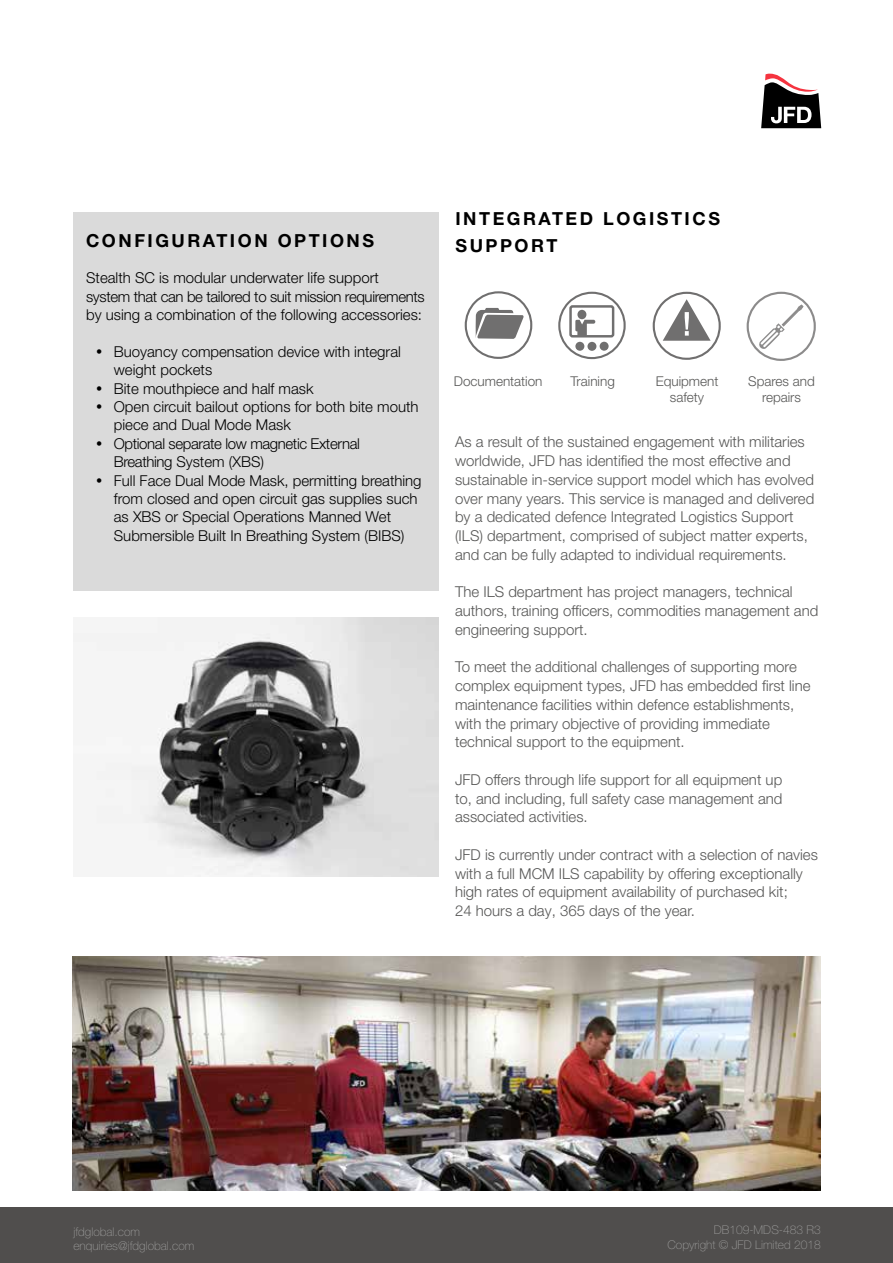
<style>
.page{position:relative;width:893px;height:1263px;background:#fff}
.page>*{position:absolute;margin:0;border:0;box-sizing:border-box;transform-origin:0 0}
.t1{font:700 18px/27px "Helvetica Neue LT Pro";letter-spacing:.14em;color:#000}
.t2{font:300 15px/18.8px "Helvetica Neue LT Pro";color:#575756}
.t3{font:300 15px/18.3px "Helvetica Neue LT Pro";color:#000}
.t4{font:300 15px/18.3px "Helvetica Neue LT Pro";letter-spacing:-.025em;color:#000}
.t5{font:300 13.5px/16.2px "Helvetica Neue LT Pro";color:#575756;text-align:center}
.t6{font:100 12px/14.4px "Helvetica Neue LT Pro";color:#9d9d9c;text-align:right}
</style>
<div class="page">
<div style="left:0;top:1208px;width:893px;height:55px;background:#504e4d"></div>
<svg style="left:761px;top:74px;width:60px;height:54px"></svg>
<svg style="left:464px;top:291px;width:69px;height:68px"></svg>
<svg style="left:559px;top:291px;width:67px;height:69px"></svg>
<svg style="left:652px;top:291px;width:69px;height:69px"></svg>
<svg style="left:746px;top:291px;width:70px;height:70px"></svg>
<div style="left:73px;top:213px;width:366px;height:378px;background:#dadada"></div>
<img style="left:73px;top:618px;width:366px;height:258px">
<img style="left:73px;top:957px;width:747px;height:234px">
<p class="t1" style="left:86px;top:227px;width:290px">CONFIGURATION OPTIONS</p>
<p class="t3" style="left:86px;top:269px;width:340px">Stealth SC is modular underwater life support system that can be tailored to suit mission requirements by using a combination of the following accessories:</p>
<p class="t3" style="left:114px;top:342px;width:289px;text-indent:-18px">• Buoyancy compensation device with integral weight pockets</p>
<p class="t3" style="left:96px;top:379px;width:219px">• Bite mouthpiece and half mask</p>
<p class="t3" style="left:114px;top:397px;width:306px;text-indent:-18px">• Open circuit bailout options for both bite mouth piece and Dual Mode Mask</p>
<p class="t4" style="left:114px;top:434px;width:248px;text-indent:-18px">• Optional separate low magnetic External<br>Breathing System (XBS)</p>
<p class="t3" style="left:114px;top:471px;width:309px;text-indent:-18px">• Full Face Dual Mode Mask, permitting breathing from closed and open circuit gas supplies such as XBS or Special Operations Manned Wet Submersible Built In Breathing System (BIBS)</p>
<p class="t1" style="left:455px;top:205px;width:266px">INTEGRATED LOGISTICS<br>SUPPORT</p>
<p class="t5" style="left:454px;top:372px;width:90px">Documentation</p>
<p class="t5" style="left:570px;top:372px;width:46px">Training</p>
<p class="t5" style="left:656px;top:372px;width:64px">Equipment safety</p>
<p class="t5" style="left:748px;top:372px;width:68px">Spares and repairs</p>
<p class="t2" style="left:455px;top:432px;width:361px">As a result of the sustained engagement with militaries worldwide, JFD has identified the most effective and sustainable in-service support model which has evolved over many years. This service is managed and delivered by a dedicated defence Integrated Logistics Support (ILS) department, comprised of subject matter experts, and can be fully adapted to individual requirements.</p>
<p class="t2" style="left:455px;top:582px;width:365px">The ILS department has project managers, technical authors, training officers, commodities management and engineering support.</p>
<p class="t2" style="left:455px;top:657px;width:357px">To meet the additional challenges of supporting more complex equipment types, JFD has embedded first line maintenance facilities within defence establishments, with the primary objective of providing immediate technical support to the equipment.</p>
<p class="t2" style="left:455px;top:770px;width:329px;text-align:justify">JFD offers through life support for all equipment up to, and including, full safety case management and associated activities.</p>
<p class="t2" style="left:455px;top:845px;width:364px">JFD is currently under contract with a selection of navies with a full MCM ILS capability by offering exceptionally high rates of equipment availability of purchased kit;<br>24 hours a day, 365 days of the year.</p>
<p class="t6" style="left:73px;top:1224px;width:123px;text-align:left">jfdglobal.com enquiries@jfdglobal.com</p>
<p class="t6" style="left:667px;top:1223px;width:155px">DB109-MDS-483 R3<br>Copyright © JFD Limited 2018</p>
</div>
